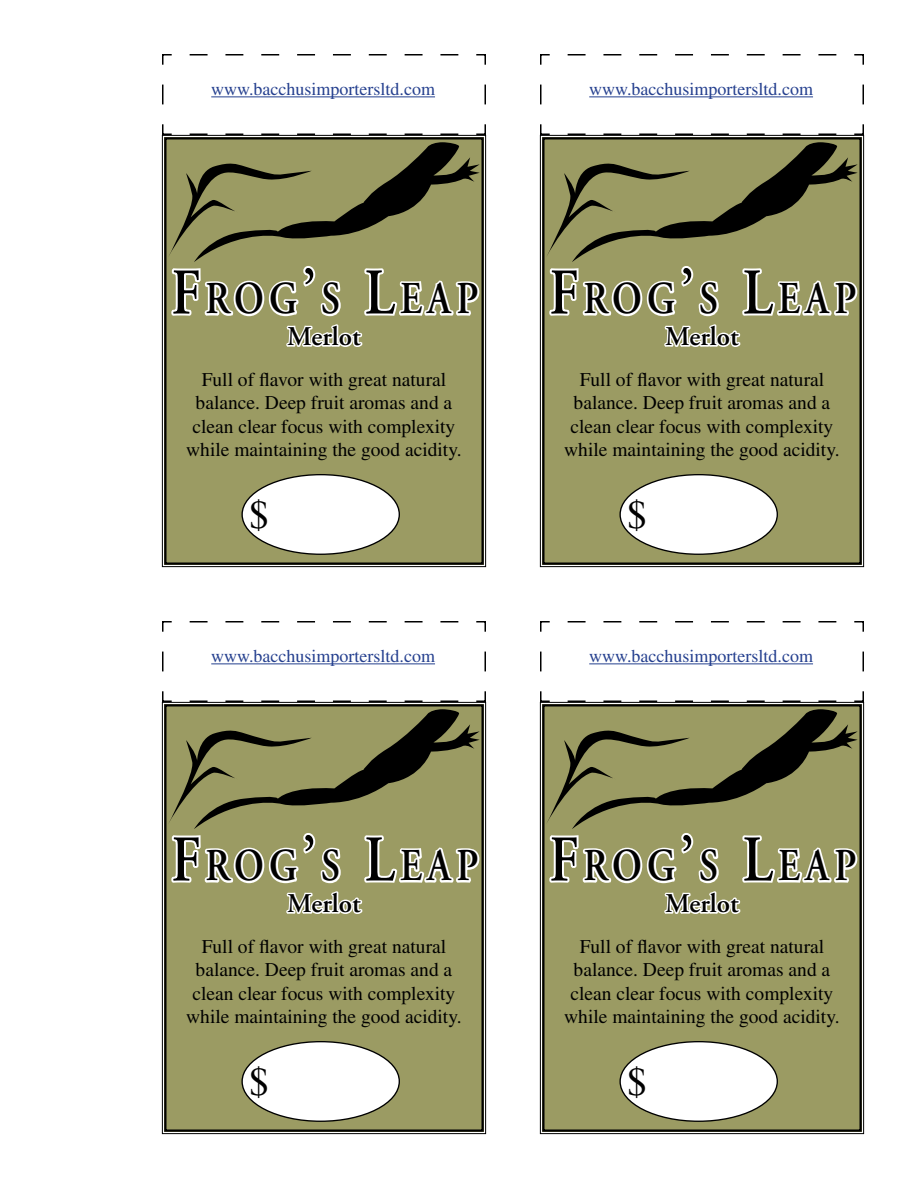
<style>
.page{position:relative;width:918px;height:1188px;background:#fff}
.page>*{position:absolute;margin:0;border:0;box-sizing:border-box;transform-origin:0 0}
.t1{font:600 45.6px "Adobe Garamond";letter-spacing:.145em;color:#000;scale:.83 1}
.t2{font:39.15px "Times New Roman";color:#000}
.t3{font:600 27px "Adobe Garamond";color:#000}
.t4{font:19.5px/23.4px "Times";color:#000;text-align:center}
.t5{font:18px "Times";color:#25408f}
.s1{font-size:65.1px}
</style>
<div class="page">
<div style="left:162px;top:136px;width:324px;height:431px;background:#9b9b63"></div>
<div style="left:164px;top:137px;width:320px;height:428px;border:2px solid #000"></div>
<svg style="left:161px;top:54px;width:326px;height:82px"></svg>
<hr style="left:211px;top:96px;width:224px;height:1px;background:#25408f">
<svg style="left:168px;top:142px;width:313px;height:207px;background:#939367"></svg>
<div style="left:242px;top:475px;width:157px;height:79px;background:#fff;border-radius:50%"></div>
<div style="left:162px;top:703px;width:324px;height:431px;background:#9b9b63"></div>
<div style="left:164px;top:704px;width:320px;height:428px;border:2px solid #000"></div>
<svg style="left:161px;top:621px;width:326px;height:82px"></svg>
<hr style="left:211px;top:663px;width:224px;height:1px;background:#25408f">
<svg style="left:168px;top:709px;width:313px;height:207px;background:#939367"></svg>
<div style="left:242px;top:1042px;width:157px;height:79px;background:#fff;border-radius:50%"></div>
<div style="left:540px;top:136px;width:324px;height:431px;background:#9b9b63"></div>
<div style="left:542px;top:137px;width:320px;height:428px;border:2px solid #000"></div>
<svg style="left:539px;top:54px;width:326px;height:82px"></svg>
<hr style="left:589px;top:96px;width:224px;height:1px;background:#25408f">
<svg style="left:546px;top:142px;width:313px;height:207px;background:#939367"></svg>
<div style="left:620px;top:475px;width:157px;height:79px;background:#fff;border-radius:50%"></div>
<div style="left:540px;top:703px;width:324px;height:431px;background:#9b9b63"></div>
<div style="left:542px;top:704px;width:320px;height:428px;border:2px solid #000"></div>
<svg style="left:539px;top:621px;width:326px;height:82px"></svg>
<hr style="left:589px;top:663px;width:224px;height:1px;background:#25408f">
<svg style="left:546px;top:709px;width:313px;height:207px;background:#939367"></svg>
<div style="left:620px;top:1042px;width:157px;height:79px;background:#fff;border-radius:50%"></div>
<p class="t5" style="left:211px;top:79px;width:225px">www.bacchusimportersltd.com</p>
<p class="t5" style="left:589px;top:79px;width:225px">www.bacchusimportersltd.com</p>
<p class="t1" style="left:171px;top:274px;width:372px"><span class="s1">F</span>ROG<span class="s1">’</span>S <span class="s1">L</span>EAP</p>
<p class="t1" style="left:549px;top:274px;width:372px"><span class="s1">F</span>ROG<span class="s1">’</span>S <span class="s1">L</span>EAP</p>
<p class="t3" style="left:287px;top:322px;width:75px">Merlot</p>
<p class="t4" style="left:186px;top:367px;width:277px">Full of flavor with great natural balance. Deep fruit aromas and a clean clear focus with complexity while maintaining the good acidity.</p>
<p class="t3" style="left:665px;top:322px;width:75px">Merlot</p>
<p class="t4" style="left:564px;top:367px;width:277px">Full of flavor with great natural balance. Deep fruit aromas and a clean clear focus with complexity while maintaining the good acidity.</p>
<p class="t2" style="left:249px;top:489px;width:21px">$</p>
<p class="t2" style="left:627px;top:489px;width:21px">$</p>
<p class="t5" style="left:211px;top:646px;width:225px">www.bacchusimportersltd.com</p>
<p class="t5" style="left:589px;top:646px;width:225px">www.bacchusimportersltd.com</p>
<p class="t1" style="left:171px;top:841px;width:372px"><span class="s1">F</span>ROG<span class="s1">’</span>S <span class="s1">L</span>EAP</p>
<p class="t1" style="left:549px;top:841px;width:372px"><span class="s1">F</span>ROG<span class="s1">’</span>S <span class="s1">L</span>EAP</p>
<p class="t3" style="left:287px;top:889px;width:75px">Merlot</p>
<p class="t4" style="left:186px;top:934px;width:277px">Full of flavor with great natural balance. Deep fruit aromas and a clean clear focus with complexity while maintaining the good acidity.</p>
<p class="t3" style="left:665px;top:889px;width:75px">Merlot</p>
<p class="t4" style="left:564px;top:934px;width:277px">Full of flavor with great natural balance. Deep fruit aromas and a clean clear focus with complexity while maintaining the good acidity.</p>
<p class="t2" style="left:249px;top:1056px;width:21px">$</p>
<p class="t2" style="left:627px;top:1056px;width:21px">$</p>
</div>
